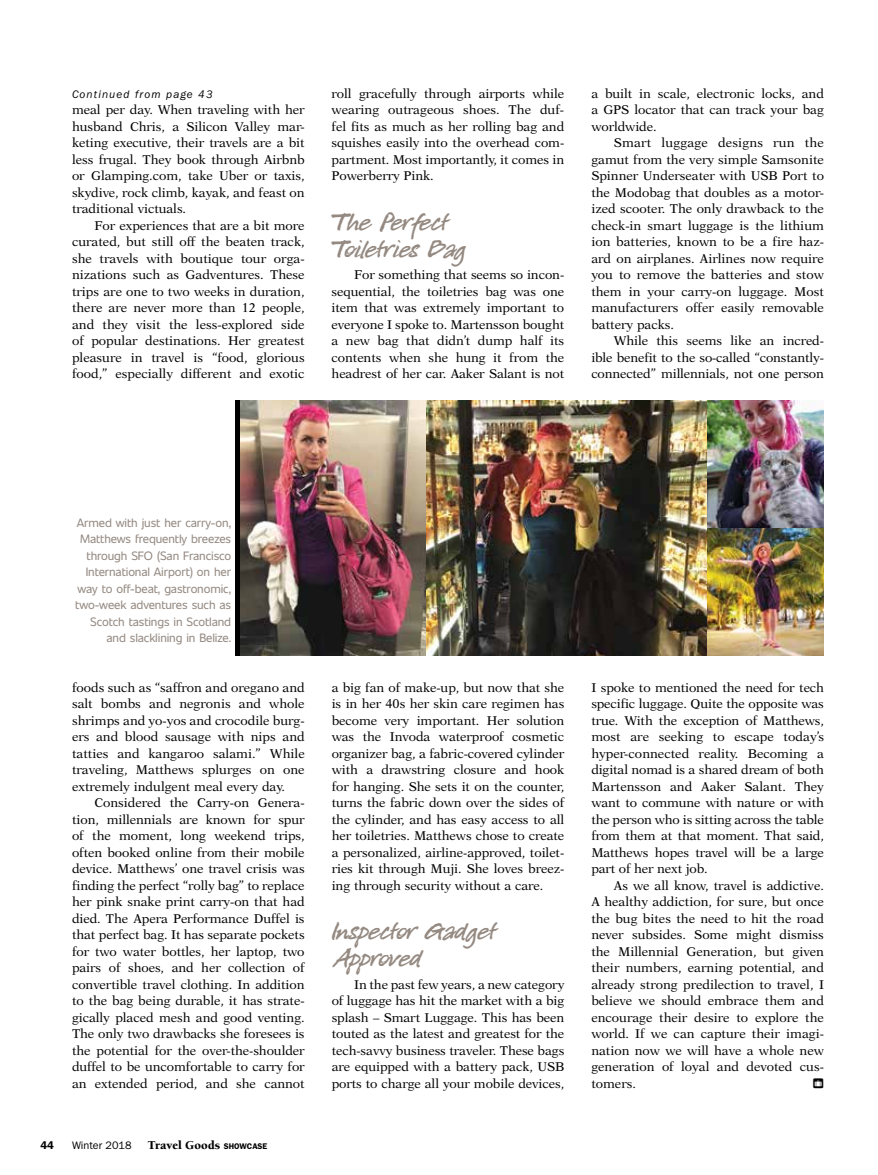
<style>
.page{position:relative;width:878px;height:1175px;background:#fff}
.page>*{position:absolute;margin:0;border:0;box-sizing:border-box;transform-origin:0 0}
.t1{font:27px/27px "P22 Freely";letter-spacing:-.005em;color:#958a82}
.t2{font:12.75px/16.5px "New Aster";letter-spacing:-.005em;color:#000;text-align:justify}
.t3{font:900 12.3px "Berkeley";color:#000}
.t4{font:12px/16.5px "Unitext";letter-spacing:-.01em;color:#958a82;text-align:right}
.t5{font:italic 11.25px "ITC Franklin Gothic Std";letter-spacing:.1em;color:#000}
.t6{font:600 11.25px "ITC Franklin Gothic Std";color:#000}
.t7{font:10.8px "ITC Franklin Gothic Std";color:#000}
.t8{font:10.5px "Communications P06";color:#000}
.s1{font-family:"ITC Franklin Gothic Std";font-weight:600;font-size:8.25px}
</style>
<div class="page">
<img style="left:240px;top:400px;width:186px;height:256px">
<img style="left:426px;top:400px;width:398px;height:256px">
<hr style="left:236px;top:400px;width:4px;height:256px;background:#000">
<p class="t5" style="left:72px;top:88px;width:142px">Continued from page 43</p>
<p class="t2" style="left:72px;top:101px;width:234px">meal per day. When traveling with her husband Chris, a Silicon Valley mar&shy;keting executive, their travels are a bit less frugal. They book through Airbnb or Glamping.com, take Uber or taxis, skydive, rock climb, kayak, and feast on traditional victuals.</p>
<p class="t2" style="left:72px;top:217px;width:234px;text-indent:23px">For experiences that are a bit more curated, but still off the beaten track, she travels with boutique tour orga&shy;nizations such as Gadventures. These trips are one to two weeks in duration, there are never more than 12 people, and they visit the less-explored side of popular destinations. Her greatest pleasure in travel is “food, glorious food,” especially different and exotic</p>
<p class="t2" style="left:331px;top:85px;width:234px">roll gracefully through airports while wearing outrageous shoes. The duf&shy;fel fits as much as her rolling bag and squishes easily into the overhead com&shy;partment. Most importantly, it comes in Powerberry Pink.</p>
<h1 class="t1" style="left:331px;top:210px;width:135px">The Perfect<br>Toiletries Bag</h1>
<p class="t2" style="left:331px;top:266px;width:234px;text-indent:23px">For something that seems so incon&shy;sequential, the toiletries bag was one item that was extremely important to everyone I spoke to. Martensson bought a new bag that didn’t dump half its contents when she hung it from the headrest of her car. Aaker Salant is not</p>
<p class="t2" style="left:591px;top:85px;width:234px">a built in scale, electronic locks, and a GPS locator that can track your bag worldwide.</p>
<p class="t2" style="left:591px;top:134px;width:234px;text-indent:23px">Smart luggage designs run the gamut from the very simple Samsonite Spinner Underseater with USB Port to the Modobag that doubles as a motor&shy;ized scooter. The only drawback to the check-in smart luggage is the lithium ion batteries, known to be a fire haz&shy;ard on airplanes. Airlines now require you to remove the batteries and stow them in your carry-on luggage. Most manufacturers offer easily removable battery packs.</p>
<p class="t2" style="left:591px;top:332px;width:234px;text-indent:23px">While this seems like an incred&shy;ible benefit to the so-called “constantly&shy;connected” millennials, not one person</p>
<p class="t4" style="left:75px;top:513px;width:157px">Armed with just her carry-on,<br>Matthews frequently breezes through SFO (San Francisco<br>International Airport) on her way to off-beat, gastronomic, two-week adventures such as<br>Scotch tastings in Scotland and slacklining in Belize.</p>
<p class="t2" style="left:72px;top:679px;width:234px">foods such as “saffron and oregano and salt bombs and negronis and whole shrimps and yo-yos and crocodile burg&shy;ers and blood sausage with nips and tatties and kangaroo salami.” While traveling, Matthews splurges on one extremely indulgent meal every day.</p>
<p class="t2" style="left:72px;top:794px;width:234px;text-indent:23px">Considered the Carry-on Genera&shy;tion, millennials are known for spur of the moment, long weekend trips, often booked online from their mobile device. Matthews’ one travel crisis was finding the perfect “rolly bag” to replace her pink snake print carry-on that had died. The Apera Performance Duffel is that perfect bag. It has separate pockets for two water bottles, her laptop, two pairs of shoes, and her collection of convertible travel clothing. In addition to the bag being durable, it has strate&shy;gically placed mesh and good venting.<br>The only two drawbacks she foresees is the potential for the over-the-shoulder duffel to be uncomfortable to carry for an extended period, and she cannot</p>
<p class="t6" style="left:41px;top:1138px;width:15px">44</p>
<p class="t7" style="left:72px;top:1139px;width:61px">Winter 2018</p>
<p class="t3" style="left:148px;top:1138px;width:121px">Travel Goods <span class="s1">SHOWCASE</span></p>
<p class="t2" style="left:332px;top:679px;width:234px">a big fan of make-up, but now that she is in her 40s her skin care regimen has become very important. Her solution was the Invoda waterproof cosmetic organizer bag, a fabric-covered cylinder with a drawstring closure and hook for hanging. She sets it on the counter, turns the fabric down over the sides of the cylinder, and has easy access to all her toiletries. Matthews chose to create a personalized, airline-approved, toilet&shy;ries kit through Muji. She loves breez&shy;ing through security without a care.</p>
<h1 class="t1" style="left:332px;top:920px;width:166px">Inspector Gadget<br>Approved</h1>
<p class="t2" style="left:331px;top:976px;width:234px;text-indent:23px">In the past few years, a new category of luggage has hit the market with a big splash – Smart Luggage. This has been touted as the latest and greatest for the tech-savvy business traveler. These bags are equipped with a battery pack, USB ports to charge all your mobile devices,</p>
<p class="t2" style="left:591px;top:679px;width:234px">I spoke to mentioned the need for tech specific luggage. Quite the opposite was true. With the exception of Matthews, most are seeking to escape today’s hyper-connected reality. Becoming a digital nomad is a shared dream of both Martensson and Aaker Salant. They want to commune with nature or with the person who is sitting across the table from them at that moment. That said, Matthews hopes travel will be a large part of her next job.</p>
<p class="t2" style="left:591px;top:877px;width:234px;text-indent:23px">As we all know, travel is addictive.<br>A healthy addiction, for sure, but once the bug bites the need to hit the road never subsides. Some might dismiss the Millennial Generation, but given their numbers, earning potential, and already strong predilection to travel, I believe we should embrace them and encourage their desire to explore the world. If we can capture their imagi&shy;nation now we will have a whole new generation of loyal and devoted cus&shy;tomers.</p>
<p class="t8" style="left:812px;top:1078px;width:13px">b</p>
</div>
